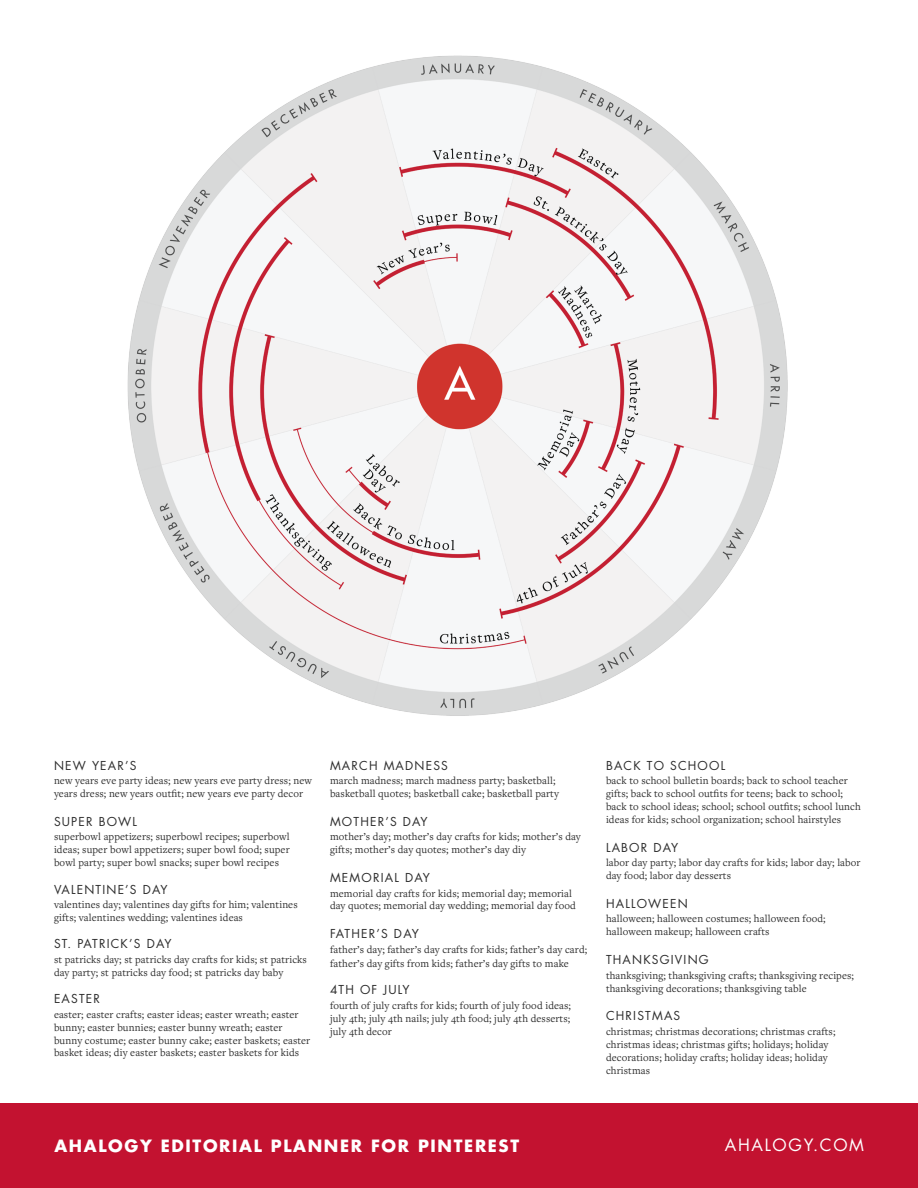
<style>
.page{position:relative;width:918px;height:1188px;background:#fff}
.page>*{position:absolute;margin:0;border:0;box-sizing:border-box;transform-origin:0 0}
.t1{font:700 16.5px "Futura LT";letter-spacing:.1em;color:#fff}
.t2{font:16.5px "Futura LT";letter-spacing:.1em;color:#fff}
.t3{font:12px "Futura LT";letter-spacing:.1em;color:#2d2d2d}
.key_terms{font:10.8px/12.9px "Freight Text Pro";letter-spacing:.01em;color:#2d2d2d}
</style>
<div class="page">
<img style="left:127px;top:55px;width:661px;height:661px">
<div style="left:0;top:1104px;width:918px;height:84px;background:#c31230"></div>
<p class="t3" style="left:54px;top:758px;width:84px">NEW YEAR’S</p>
<p class="key_terms" style="left:54px;top:774px;width:260px">new years eve party ideas; new years eve party dress; new years dress; new years outfit; new years eve party decor</p>
<p class="t3" style="left:54px;top:814px;width:85px">SUPER BOWL</p>
<p class="key_terms" style="left:54px;top:830px;width:237px;text-align:justify">superbowl appetizers; superbowl recipes; superbowl ideas; super bowl appetizers; super bowl food; super bowl party; super bowl snacks; super bowl recipes</p>
<p class="t3" style="left:54px;top:882px;width:115px">VALENTINE’S DAY</p>
<p class="key_terms" style="left:54px;top:898px;width:245px">valentines day; valentines day gifts for him; valentines gifts; valentines wedding; valentines ideas</p>
<p class="t3" style="left:54px;top:936px;width:119px">ST. PATRICK’S DAY</p>
<p class="key_terms" style="left:54px;top:953px;width:254px">st patricks day; st patricks day crafts for kids; st patricks day party; st patricks day food; st patricks day baby</p>
<p class="t3" style="left:54px;top:991px;width:48px">EASTER</p>
<p class="key_terms" style="left:54px;top:1007px;width:258px">easter; easter crafts; easter ideas; easter wreath; easter bunny; easter bunnies; easter bunny wreath; easter bunny costume; easter bunny cake; easter baskets; easter basket ideas; diy easter baskets; easter baskets for kids</p>
<p class="t3" style="left:330px;top:758px;width:120px">MARCH MADNESS</p>
<p class="key_terms" style="left:330px;top:774px;width:230px">march madness; march madness party; basketball; basketball quotes; basketball cake; basketball party</p>
<p class="t3" style="left:330px;top:814px;width:99px">MOTHER’S DAY</p>
<p class="key_terms" style="left:330px;top:830px;width:252px">mother’s day; mother’s day crafts for kids; mother’s day gifts; mother’s day quotes; mother’s day diy</p>
<p class="t3" style="left:330px;top:870px;width:101px">MEMORIAL DAY</p>
<p class="key_terms" style="left:330px;top:886px;width:247px">memorial day crafts for kids; memorial day; memorial day quotes; memorial day wedding; memorial day food</p>
<p class="t3" style="left:330px;top:926px;width:90px">FATHER’S DAY</p>
<p class="key_terms" style="left:330px;top:942px;width:259px;line-height:14.4px">father’s day; father’s day crafts for kids; father’s day card; father’s day gifts from kids; father’s day gifts to make</p>
<p class="t3" style="left:330px;top:982px;width:81px">4TH OF JULY</p>
<p class="key_terms" style="left:330px;top:999px;width:242px;text-align:justify">fourth of july crafts for kids; fourth of july food ideas; july 4th; july 4th nails; july 4th food; july 4th desserts; july 4th decor</p>
<p class="t3" style="left:606px;top:758px;width:121px">BACK TO SCHOOL</p>
<p class="key_terms" style="left:606px;top:774px;width:256px">back to school bulletin boards; back to school teacher gifts; back to school outfits for teens; back to school; back to school ideas; school; school outfits; school lunch ideas for kids; school organization; school hairstyles</p>
<p class="t3" style="left:606px;top:840px;width:74px">LABOR DAY</p>
<p class="key_terms" style="left:606px;top:856px;width:256px">labor day party; labor day crafts for kids; labor day; labor day food; labor day desserts</p>
<p class="t3" style="left:606px;top:896px;width:83px">HALLOWEEN</p>
<p class="key_terms" style="left:606px;top:912px;width:221px">halloween; halloween costumes; halloween food; halloween makeup; halloween crafts</p>
<p class="t3" style="left:606px;top:952px;width:104px">THANKSGIVING</p>
<p class="key_terms" style="left:606px;top:968px;width:250px">thanksgiving; thanksgiving crafts; thanksgiving recipes; thanksgiving decorations; thanksgiving table</p>
<p class="t3" style="left:606px;top:1008px;width:76px">CHRISTMAS</p>
<p class="key_terms" style="left:606px;top:1025px;width:231px">christmas; christmas decorations; christmas crafts; christmas ideas; christmas gifts; holidays; holiday decorations; holiday crafts; holiday ideas; holiday christmas</p>
<p class="t1" style="left:54px;top:1134px;width:466px">AHALOGY EDITORIAL PLANNER FOR PINTEREST</p>
<p class="t2" style="left:725px;top:1135px;width:141px">AHALOGY.COM</p>
</div>
